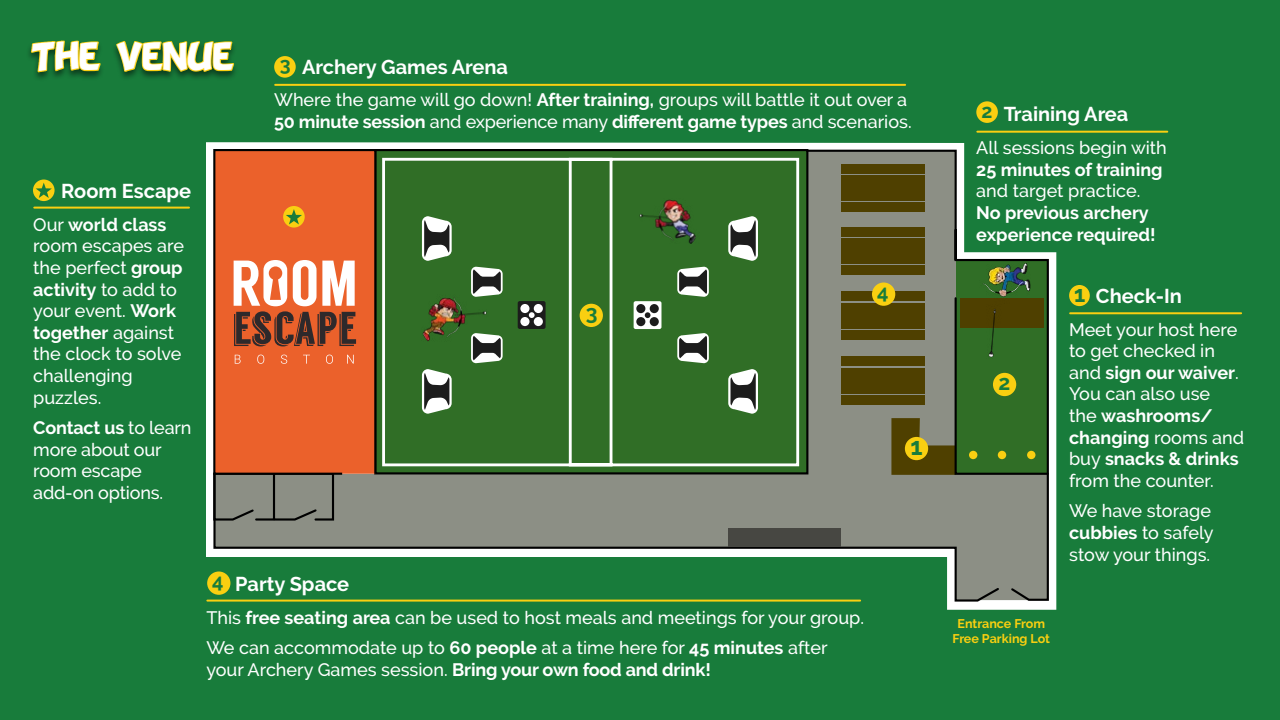
<style>
.page{position:relative;width:1280px;height:720px;background:#187c3b}
.page>*{position:absolute;margin:0;border:0;box-sizing:border-box;transform-origin:0 0}
.t1{font:31px "BD Cartoon Shout";color:#fff}
.t2{font:700 24.6px "Raleway";color:#187c3b}
.t3{font:700 22.8px "Raleway";color:#187c3b}
.t4{font:700 21px "Raleway";color:#187c3b}
.t5{font:700 20px "Raleway";color:#fff}
.t6{font:700 20px "Raleway";color:#187c3b}
.t7{font:700 19.5px "Raleway";color:#187c3b}
.t8{font:500 18px/21.6px "Raleway";color:#fff}
.t9{font:700 18px/21.6px "Raleway";color:#fff}
.t10{font:700 12.6px/15.1px "Raleway";letter-spacing:-.005em;color:#f9cf11;text-align:center}
.s1{font-weight:700}
.s2{font-weight:500}
</style>
<div class="page">
<div style="left:26px;top:40px;width:213px;height:42px;background:#000;opacity:.5"></div>
<svg style="left:30px;top:40px;width:72px;height:33px"></svg>
<svg style="left:115px;top:40px;width:120px;height:33px;background:#5d7e21"></svg>
<hr style="left:1070px;top:312px;width:171px;height:2px;background:#f9cf11">
<hr style="left:275px;top:84px;width:630px;height:2px;background:#f9cf11">
<hr style="left:34px;top:207px;width:155px;height:2px;background:#f9cf11">
<hr style="left:977px;top:131px;width:190px;height:2px;background:#f9cf11">
<div style="left:1069px;top:285px;width:21px;height:21px;background:#f9cf11;border-radius:50%"></div>
<div style="left:976px;top:101px;width:22px;height:22px;background:#f9cf11;border-radius:50%"></div>
<svg style="left:33px;top:180px;width:22px;height:21px"></svg>
<div style="left:274px;top:56px;width:22px;height:22px;background:#f9cf11;border-radius:50%"></div>
<svg style="left:206px;top:142px;width:850px;height:468px;fill:#fff"></svg>
<svg style="left:212px;top:149px;width:838px;height:454px;background:#557e50"></svg>
<svg style="left:212px;top:476px;width:123px;height:46px;background:#7f8178"></svg>
<div style="left:728px;top:528px;width:113px;height:19px;background:#474742"></div>
<svg style="left:212px;top:148px;width:165px;height:328px;background:#e1602d"></svg>
<div style="left:580px;top:304px;width:23px;height:23px;background:#f9cf11;border-radius:50%"></div>
<div style="left:872px;top:283px;width:23px;height:23px;background:#f9cf11;border-radius:50%"></div>
<img style="left:639px;top:199px;width:61px;height:44px">
<img style="left:422px;top:295px;width:67px;height:46px">
<img style="left:980px;top:262px;width:51px;height:34px">
<svg style="left:234px;top:260px;width:122px;height:86px;background:#c78870"></svg>
<svg style="left:235px;top:355px;width:6px;height:9px"></svg>
<svg style="left:257px;top:355px;width:7px;height:9px"></svg>
<svg style="left:281px;top:355px;width:6px;height:9px"></svg>
<svg style="left:303px;top:355px;width:7px;height:9px"></svg>
<svg style="left:326px;top:355px;width:7px;height:9px"></svg>
<svg style="left:347px;top:355px;width:7px;height:9px"></svg>
<svg style="left:36px;top:183px;width:16px;height:15px"></svg>
<svg style="left:283px;top:206px;width:22px;height:22px"></svg>
<svg style="left:286px;top:209px;width:16px;height:15px"></svg>
<div style="left:207px;top:572px;width:23px;height:23px;background:#f9cf11;border-radius:50%"></div>
<svg style="left:891px;top:296px;width:159px;height:180px;background:#52692f"></svg>
<h1 class="t1" style="left:32px;top:41px;width:203px">THE VENUE</h1>
<p class="t5" style="left:61px;top:179px;width:131px">Room Escape</p>
<p class="t8" style="left:33px;top:214px;width:152px">Our <span class="s1">world class </span>room escapes are the perfect <span class="s1">group activity</span> to add to your event. <span class="s1">Work together</span> against the clock to solve challenging puzzles.</p>
<p class="t8" style="left:33px;top:417px;width:160px"><span class="s1">Contact us</span> to learn more about our room escape add-on options.</p>
<p class="t7" style="left:280px;top:53px;width:12px">3</p>
<p class="t5" style="left:302px;top:56px;width:207px">Archery Games Arena</p>
<p class="t8" style="left:274px;top:89px;width:639px">Where the game will go down! <span class="s1">After training,</span> groups will battle it out over a<br><span class="s1">50 minute session</span> and experience many <span class="s1">different game types</span> and scenarios.</p>
<p class="t4" style="left:586px;top:301px;width:13px">3</p>
<p class="t6" style="left:877px;top:280px;width:13px">4</p>
<h2 class="t2" style="left:910px;top:433px;width:14px">1</h2>
<p class="t6" style="left:212px;top:569px;width:13px">4</p>
<p class="t5" style="left:235px;top:572px;width:116px">Party Space</p>
<p class="t8" style="left:206px;top:602px;width:659px;line-height:30.6px">This <span class="s1">free seating area</span> can be used to host meals and meetings for your group.<br>We can accommodate up to <span class="s1">60 people</span> at a time here for <span class="s1">45 minutes</span> after</p>
<p class="t9" style="left:206px;top:659px;width:506px"><span class="s2">your Archery Games session.</span> Bring your own food and drink!</p>
<p class="t7" style="left:982px;top:100px;width:12px">2</p>
<p class="t5" style="left:1004px;top:103px;width:126px">Training Area</p>
<p class="t8" style="left:976px;top:137px;width:192px">All sessions begin with</p>
<p class="t9" style="left:976px;top:159px;width:188px">25 minutes of training</p>
<p class="t8" style="left:976px;top:180px;width:166px">and target practice.</p>
<p class="t9" style="left:976px;top:202px;width:181px">No previous archery experience required!</p>
<p class="t4" style="left:999px;top:371px;width:13px">2</p>
<p class="t3" style="left:1074px;top:280px;width:13px">1</p>
<p class="t5" style="left:1096px;top:285px;width:87px">Check-In</p>
<p class="t8" style="left:1069px;top:318px;width:176px">Meet your host here to get checked in and <span class="s1">sign our waiver</span>.<br>You can also use<br>the <span class="s1">washrooms/ changing</span> rooms and buy <span class="s1">snacks &amp; drinks </span>from the counter.</p>
<p class="t8" style="left:1069px;top:500px;width:146px">We have storage <span class="s1">cubbies</span> to safely stow your things.</p>
<p class="t10" style="left:953px;top:616px;width:99px">Entrance From<br>Free Parking Lot</p>
</div>
